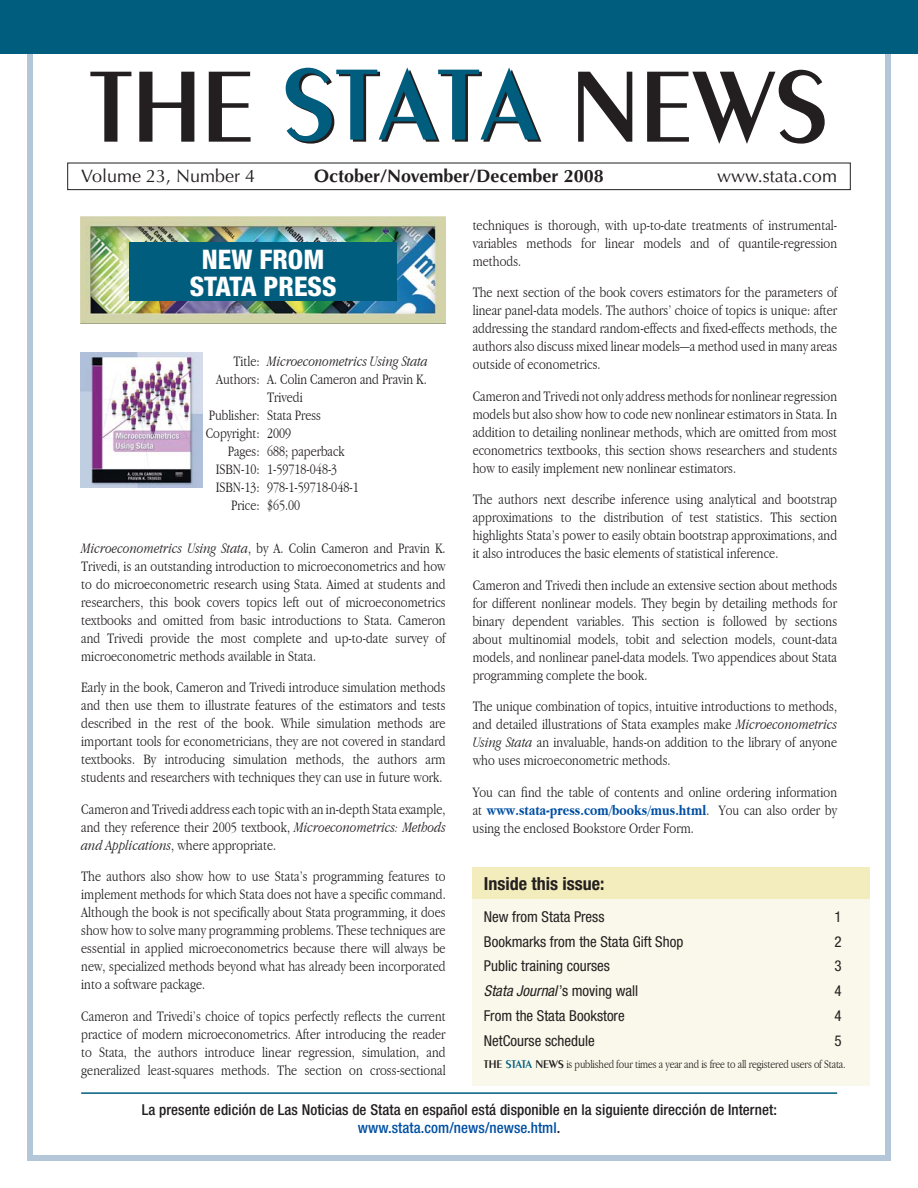
<style>
.page{position:relative;width:918px;height:1188px;background:#fff}
.page>*{position:absolute;margin:0;border:0;box-sizing:border-box;transform-origin:0 0}
.t1{font:600 108px "Peignot";letter-spacing:-.01em;color:#231f20}
.t2{font:800 condensed 27px/27px "Helvetica Neue";color:#fff;text-align:center}
.t3{font:18px "Optima";color:#231f20}
.t4{font:700 18px "Optima";color:#231f20}
.t5{font:700 condensed 18px "Helvetica Neue";color:#231f20}
.t6{font:300 15px/18px "Apple Garamond";letter-spacing:.005em;color:#231f20;text-align:justify}
.t7{font:500 condensed 15px/18px "Helvetica Neue";letter-spacing:.005em;color:#231f20;text-align:center}
.t8{font:condensed 15px "Helvetica Neue";color:#231f20}
.t9{font:italic 300 15px "Apple Garamond";color:#231f20}
.t10{font:italic condensed 15px "Helvetica Neue";color:#231f20}
.t11{font:300 12px "Apple Garamond";letter-spacing:-.01em;color:#231f20}
.s1{color:#005d7e}
.s2{font-style:italic}
.s3{font-weight:700;color:#004fa3}
.s4{font-style:normal}
.s5{font-family:"Peignot";font-weight:600}
.s6{font-family:"Peignot";font-weight:600;color:#005d7e}
.s7{color:#004fa3}
</style>
<div class="page">
<div style="left:27px;top:27px;width:864px;height:1134px;border:6px solid #b3c7d8"></div>
<div style="left:0;top:0;width:918px;height:54px;background:#005d7e"></div>
<div style="left:68px;top:163px;width:782px;height:27px;border:1px solid #231f20"></div>
<img style="left:81px;top:352px;width:121px;height:135px">
<img style="left:81px;top:216px;width:364px;height:108px">
<div style="left:129px;top:242px;width:268px;height:58px;background:#005d7e"></div>
<div style="left:473px;top:872px;width:397px;height:214px;background:#faf8ea"></div>
<div style="left:472px;top:867px;width:398px;height:31px;background:#f3ecbd"></div>
<hr style="left:81px;top:1092px;width:756px;height:2px;background:#005d7e">
<h1 class="t1" style="left:89px;top:43px;width:742px">THE <span class="s1">STATA</span> NEWS</h1>
<p class="t3" style="left:81px;top:166px;width:176px">Volume 23, Number 4</p>
<p class="t4" style="left:314px;top:166px;width:291px">October/November/December 2008</p>
<p class="t3" style="left:717px;top:166px;width:121px">www.stata.com</p>
<p class="t6" style="left:473px;top:216px;width:366px">techniques is thorough, with up-to-date treatments of instrumental&shy;variables methods for linear models and of quantile-regression methods.</p>
<p class="t6" style="left:473px;top:283px;width:366px">The next section of the book covers estimators for the parameters of linear panel-data models. The authors’ choice of topics is unique: after addressing the standard random-effects and fixed-effects methods, the authors also discuss mixed linear models—a method used in many areas outside of econometrics.</p>
<p class="t6" style="left:473px;top:387px;width:366px">Cameron and Trivedi not only address methods for nonlinear regression models but also show how to code new nonlinear estimators in Stata. In addition to detailing nonlinear methods, which are omitted from most econometrics textbooks, this section shows researchers and students how to easily implement new nonlinear estimators.</p>
<p class="t6" style="left:473px;top:490px;width:366px">The authors next describe inference using analytical and bootstrap approximations to the distribution of test statistics. This section highlights Stata’s power to easily obtain bootstrap approximations, and it also introduces the basic elements of statistical inference.</p>
<p class="t6" style="left:473px;top:576px;width:366px">Cameron and Trivedi then include an extensive section about methods for different nonlinear models. They begin by detailing methods for binary dependent variables. This section is followed by sections about multinomial models, tobit and selection models, count-data models, and nonlinear panel-data models. Two appendices about Stata programming complete the book.</p>
<p class="t6" style="left:473px;top:697px;width:366px">The unique combination of topics, intuitive introductions to methods, and detailed illustrations of Stata examples make <span class="s2">Microeconometrics Using Stata</span> an invaluable, hands-on addition to the library of anyone who uses microeconometric methods.</p>
<p class="t6" style="left:473px;top:783px;width:366px">You can find the table of contents and online ordering information at <span class="s3">www.stata-press.com/books/mus.html</span>. You can also order by using the enclosed Bookstore Order Form.</p>
<h2 class="t2" style="left:190px;top:245px;width:148px">NEW FROM<br>STATA PRESS</h2>
<p class="t9" style="left:234px;top:353px;width:196px"><span class="s4">Title:</span> Microeconometrics Using Stata</p>
<p class="t6" style="left:216px;top:370px;width:212px">Authors: A. Colin Cameron and Pravin K.</p>
<p class="t6" style="left:267px;top:388px;width:37px">Trivedi</p>
<p class="t6" style="left:209px;top:406px;width:114px">Publisher: Stata Press</p>
<p class="t6" style="left:206px;top:424px;width:87px">Copyright: 2009</p>
<p class="t6" style="left:228px;top:442px;width:118px">Pages: 688; paperback</p>
<p class="t6" style="left:216px;top:460px;width:123px">ISBN-10: 1-59718-048-3</p>
<p class="t6" style="left:216px;top:478px;width:145px">ISBN-13: 978-1-59718-048-1</p>
<p class="t6" style="left:231px;top:496px;width:71px">Price: $65.00</p>
<p class="t6" style="left:81px;top:539px;width:366px"><span class="s2">Microeconometrics Using Stata</span>, by A. Colin Cameron and Pravin K.<br>Trivedi, is an outstanding introduction to microeconometrics and how to do microeconometric research using Stata. Aimed at students and researchers, this book covers topics left out of microeconometrics textbooks and omitted from basic introductions to Stata. Cameron and Trivedi provide the most complete and up-to-date survey of microeconometric methods available in Stata.</p>
<p class="t6" style="left:81px;top:678px;width:366px">Early in the book, Cameron and Trivedi introduce simulation methods and then use them to illustrate features of the estimators and tests described in the rest of the book. While simulation methods are important tools for econometricians, they are not covered in standard textbooks. By introducing simulation methods, the authors arm students and researchers with techniques they can use in future work.</p>
<p class="t6" style="left:81px;top:800px;width:366px">Cameron and Trivedi address each topic with an in-depth Stata example, and they reference their 2005 textbook, <span class="s2">Microeconometrics: Methods and Applications</span>, where appropriate.</p>
<p class="t6" style="left:81px;top:867px;width:366px">The authors also show how to use Stata’s programming features to implement methods for which Stata does not have a specific command.<br>Although the book is not specifically about Stata programming, it does show how to solve many programming problems. These techniques are essential in applied microeconometrics because there will always be new, specialized methods beyond what has already been incorporated into a software package.</p>
<p class="t6" style="left:81px;top:1007px;width:366px">Cameron and Trivedi’s choice of topics perfectly reflects the current practice of modern microeconometrics. After introducing the reader to Stata, the authors introduce linear regression, simulation, and generalized least-squares methods. The section on cross-sectional</p>
<p class="t5" style="left:484px;top:873px;width:122px">Inside this issue:</p>
<p class="t8" style="left:484px;top:908px;width:122px">New from Stata Press</p>
<p class="t8" style="left:834px;top:908px;width:9px">1</p>
<p class="t8" style="left:484px;top:933px;width:201px">Bookmarks from the Stata Gift Shop</p>
<p class="t8" style="left:834px;top:933px;width:9px">2</p>
<p class="t8" style="left:484px;top:957px;width:128px">Public training courses</p>
<p class="t8" style="left:834px;top:957px;width:9px">3</p>
<p class="t10" style="left:484px;top:982px;width:156px">Stata Journal <span class="s4">’s moving wall</span></p>
<p class="t8" style="left:834px;top:982px;width:9px">4</p>
<p class="t8" style="left:484px;top:1007px;width:142px">From the Stata Bookstore</p>
<p class="t8" style="left:834px;top:1007px;width:9px">4</p>
<p class="t8" style="left:484px;top:1032px;width:112px">NetCourse schedule</p>
<p class="t8" style="left:834px;top:1032px;width:9px">5</p>
<p class="t11" style="left:484px;top:1057px;width:363px"><span class="s5">THE</span> <span class="s6">STATA</span> <span class="s5">NEWS</span> is published four times a year and is free to all registered users of Stata.</p>
<p class="t7" style="left:142px;top:1100px;width:637px">La presente edición de Las Noticias de Stata en español está disponible en la siguiente dirección de Internet: <span class="s7">www.stata.com/news/newse.html</span>.</p>
</div>
